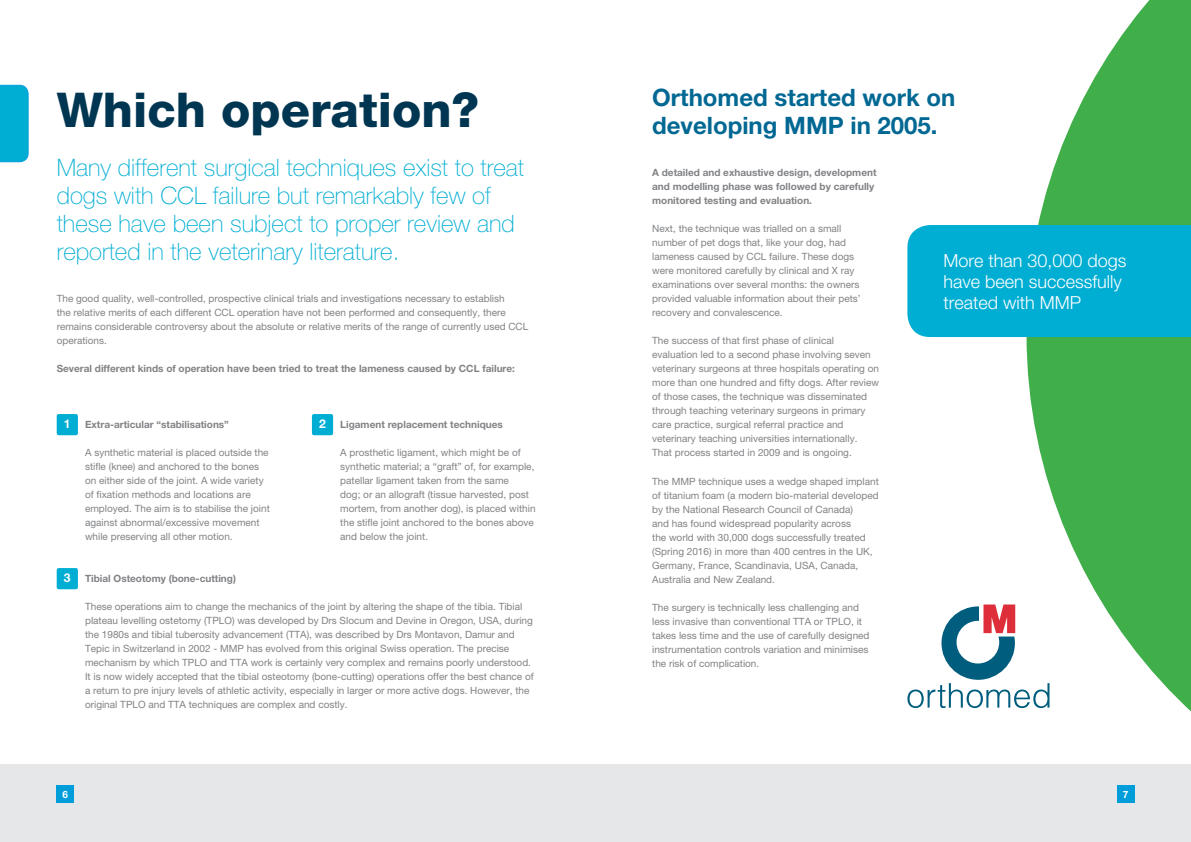
<style>
.page{position:relative;width:1191px;height:842px;background:#fff}
.page>*{position:absolute;margin:0;border:0;box-sizing:border-box;transform-origin:0 0}
.t1{font:800 48px "Helvetica Neue";color:#003652}
.t2{font:100 24px/28px "Helvetica Neue";color:#00aed3}
.t3{font:700 24px/28px "Helvetica Neue";color:#006893}
.t4{font:300 18px/21px "Helvetica Neue";color:#fff}
.t5{font:700 12.1px "Helvetica Neue";color:#fff}
.t6{font:10px/14px "Helvetica Neue";color:#808285}
.t7{font:700 10px/14px "Helvetica Neue";color:#808285}
.t8{font:700 10px "Helvetica Neue";color:#fff}
</style>
<div class="page">
<svg style="left:1026px;top:0;width:165px;height:712px"></svg>
<svg style="left:907px;top:604px;width:142px;height:104px"></svg>
<svg style="left:0;top:85px;width:29px;height:77px;background:#06afd4"></svg>
<div style="left:57px;top:414px;width:21px;height:21px;background:#00aed3;border-radius:2px"></div>
<div style="left:57px;top:568px;width:21px;height:21px;background:#00aed3;border-radius:2px"></div>
<div style="left:312px;top:414px;width:21px;height:21px;background:#00aed3;border-radius:2px"></div>
<div style="left:907px;top:225px;width:284px;height:112px;background:#00aed3"></div>
<div style="left:0;top:764px;width:1191px;height:78px;background:#e6e7e9"></div>
<div style="left:57px;top:785px;width:17px;height:17px;background:#009ddb"></div>
<div style="left:1117px;top:785px;width:17px;height:17px;background:#009ddb"></div>
<h1 class="t1" style="left:57px;top:81px;width:424px">Which operation?</h1>
<h2 class="t2" style="left:57px;top:153px;width:469px">Many different surgical techniques exist to treat dogs with CCL failure but remarkably few of these have been subject to proper review and reported in the veterinary literature.</h2>
<p class="t6" style="left:57px;top:291px;width:473px">The good quality, well-controlled, prospective clinical trials and investigations necessary to establish<br>the relative merits of each different CCL operation have not been performed and consequently, there remains considerable controversy about the absolute or relative merits of the range of currently used CCL operations.</p>
<p class="t7" style="left:57px;top:361px;width:460px">Several different kinds of operation have been tried to treat the lameness caused by CCL failure:</p>
<p class="t5" style="left:64px;top:417px;width:8px">1</p>
<p class="t5" style="left:64px;top:571px;width:8px">3</p>
<p class="t7" style="left:85px;top:417px;width:145px">Extra-articular “stabilisations”</p>
<p class="t6" style="left:85px;top:445px;width:186px">A synthetic material is placed outside the stifle (knee) and anchored to the bones on either side of the joint. A wide variety of fixation methods and locations are employed. The aim is to stabilise the joint against abnormal/excessive movement while preserving all other motion.</p>
<p class="t5" style="left:319px;top:417px;width:8px">2</p>
<p class="t7" style="left:340px;top:417px;width:164px">Ligament replacement techniques</p>
<p class="t6" style="left:340px;top:445px;width:197px">A prosthetic ligament, which might be of synthetic material; a “graft” of, for example, patellar ligament taken from the same<br>dog; or an allograft (tissue harvested, post mortem, from another dog), is placed within the stifle joint anchored to the bones above and below the joint.</p>
<p class="t7" style="left:85px;top:571px;width:152px">Tibial Osteotomy (bone-cutting)</p>
<p class="t6" style="left:85px;top:599px;width:450px">These operations aim to change the mechanics of the joint by altering the shape of the tibia. Tibial plateau levelling ostetomy (TPLO) was developed by Drs Slocum and Devine in Oregon, USA, during the 1980s and tibial tuberosity advancement (TTA), was described by Drs Montavon, Damur and Tepic in Switzerland in 2002 - MMP has evolved from this original Swiss operation. The precise mechanism by which TPLO and TTA work is certainly very complex and remains poorly understood.<br>It is now widely accepted that the tibial osteotomy (bone-cutting) operations offer the best chance of a return to pre injury levels of athletic activity, especially in larger or more active dogs. However, the original TPLO and TTA techniques are complex and costly.</p>
<h2 class="t3" style="left:652px;top:83px;width:305px">Orthomed started work on developing MMP in 2005.</h2>
<p class="t7" style="left:652px;top:165px;width:226px">A detailed and exhaustive design, development and modelling phase was followed by carefully monitored testing and evaluation.</p>
<p class="t6" style="left:652px;top:221px;width:210px">Next, the technique was trialled on a small number of pet dogs that, like your dog, had lameness caused by CCL failure. These dogs were monitored carefully by clinical and X ray examinations over several months: the owners provided valuable information about their pets’ recovery and convalescence.</p>
<p class="t6" style="left:652px;top:334px;width:228px">The success of that first phase of clinical evaluation led to a second phase involving seven veterinary surgeons at three hospitals operating on more than one hundred and fifty dogs. After review of those cases, the technique was disseminated through teaching veterinary surgeons in primary care practice, surgical referral practice and veterinary teaching universities internationally.<br>That process started in 2009 and is ongoing.</p>
<p class="t6" style="left:652px;top:474px;width:228px">The MMP technique uses a wedge shaped implant of titanium foam (a modern bio-material developed by the National Research Council of Canada)<br>and has found widespread popularity across<br>the world with 30,000 dogs successfully treated (Spring 2016) in more than 400 centres in the UK, Germany, France, Scandinavia, USA, Canada, Australia and New Zealand.</p>
<p class="t6" style="left:652px;top:600px;width:219px">The surgery is technically less challenging and less invasive than conventional TTA or TPLO, it takes less time and the use of carefully designed instrumentation controls variation and minimises the risk of complication.</p>
<h3 class="t4" style="left:943px;top:250px;width:185px">More than 30,000 dogs have been successfully treated with MMP</h3>
<p class="t8" style="left:62px;top:788px;width:7px">6</p>
<p class="t8" style="left:1123px;top:788px;width:7px">7</p>
</div>
